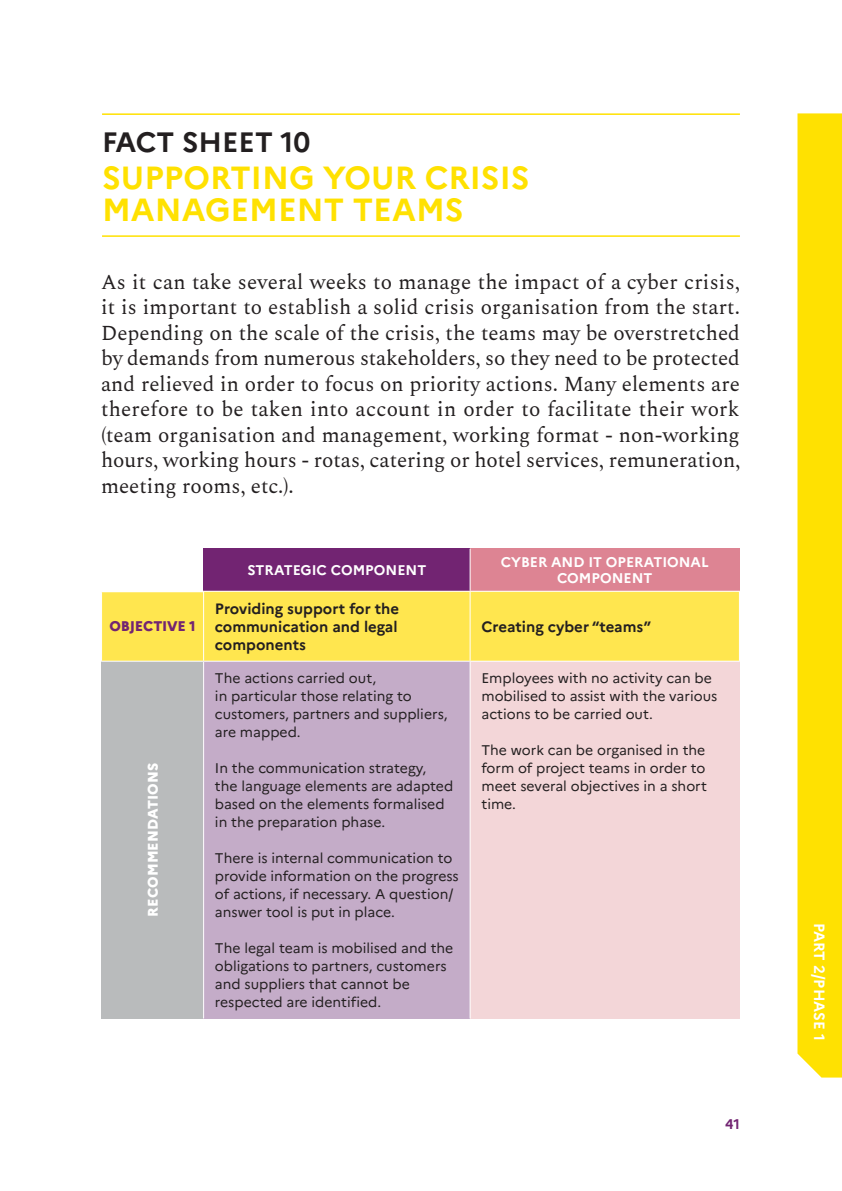
<style>
.page{position:relative;width:842px;height:1191px;background:#fff}
.page>*{position:absolute;margin:0;border:0;box-sizing:border-box;transform-origin:0 0}
.inter_niveau_1_bleu{font:700 32px/32px "Marianne";color:#ffe101}
.Titre_1{font:700 28px "Marianne";color:#231f20}
.texte_courant{font:21px/25.6px "Spectral";letter-spacing:-.005em;color:#231f20;text-align:justify}
.t1{font:700 15px/18px "Marianne";color:#231f20;text-align:justify}
.t2{font:700 15px "Marianne";color:#fff}
.t3{font:14px/18px "Marianne";color:#231f20}
.t4{font:700 14px/16px "Marianne";color:#fff;text-align:center}
.texte_intitulé_table{font:800 14px "Marianne";letter-spacing:.005em;color:#fff}
.texte_intitulé_table-2{font:800 14px "Marianne";letter-spacing:-.015em;color:#722472}
.t5{font:700 14px "Marianne";color:#722472}
</style>
<div class="page">
<hr style="left:102px;top:235px;width:638px;height:2px;background:#ffe101">
<hr style="left:102px;top:113px;width:638px;height:2px;background:#ffe101">
<div style="left:204px;top:549px;width:266px;height:42px;background:#722472"></div>
<div style="left:470px;top:549px;width:269px;height:42px;background:#dd8493"></div>
<div style="left:102px;top:592px;width:637px;height:68px;background:#ffe64f"></div>
<div style="left:102px;top:661px;width:102px;height:357px;background:#b9bbbc"></div>
<div style="left:204px;top:661px;width:266px;height:357px;background:#c4acc8"></div>
<div style="left:470px;top:661px;width:269px;height:357px;background:#f3d6d8"></div>
<hr style="left:470px;top:549px;width:1px;height:42px;background:#fff">
<hr style="left:470px;top:592px;width:1px;height:68px;background:#fff">
<hr style="left:470px;top:661px;width:1px;height:357px;background:#fff">
<hr style="left:203px;top:592px;width:1px;height:68px;background:#fff">
<hr style="left:203px;top:661px;width:1px;height:357px;background:#fff">
<svg style="left:797px;top:113px;width:45px;height:964px;background:#ffe210"></svg>
<p class="Titre_1" style="left:102px;top:125px;width:210px">FACT SHEET 10</p>
<p class="inter_niveau_1_bleu" style="left:102px;top:161px;width:429px">SUPPORTING YOUR CRISIS<br>MANAGEMENT TEAMS</p>
<p class="texte_courant" style="left:101px;top:267px;width:641px">As it can take several weeks to manage the impact of a cyber crisis, it is important to establish a solid crisis organisation from the start.<br>Depending on the scale of the crisis, the teams may be overstretched by demands from numerous stakeholders, so they need to be protected and relieved in order to focus on priority actions. Many elements are therefore to be taken into account in order to facilitate their work (team organisation and management, working format - non-working hours, working hours - rotas, catering or hotel services, remuneration, meeting rooms, etc.).</p>
<p class="texte_intitulé_table-2" style="left:110px;top:618px;width:88px">OBJECTIVE 1</p>
<p class="texte_intitulé_table" style="left:144px;top:916px;width:155px;rotate:-90deg">RECOMMENDATIONS</p>
<p class="t4" style="left:247px;top:562px;width:180px">STRATEGIC COMPONENT</p>
<p class="t4" style="left:501px;top:554px;width:209px">CYBER AND IT OPERATIONAL<br>COMPONENT</p>
<p class="t1" style="left:215px;top:599px;width:186px">Providing support for the communication and legal components</p>
<p class="t3" style="left:215px;top:669px;width:234px">The actions carried out,<br>in particular those relating to customers, partners and suppliers, are mapped.</p>
<p class="t3" style="left:215px;top:759px;width:240px">In the communication strategy,<br>the language elements are adapted based on the elements formalised in the preparation phase.</p>
<p class="t3" style="left:215px;top:849px;width:245px">There is internal communication to provide information on the progress of actions, if necessary. A question/ answer tool is put in place.</p>
<p class="t3" style="left:215px;top:939px;width:240px">The legal team is mobilised and the obligations to partners, customers and suppliers that cannot be respected are identified.</p>
<p class="t1" style="left:481px;top:617px;width:171px">Creating cyber “teams”</p>
<p class="t3" style="left:481px;top:669px;width:237px">Employees with no activity can be mobilised to assist with the various actions to be carried out.</p>
<p class="t3" style="left:481px;top:741px;width:227px;text-align:justify">The work can be organised in the form of project teams in order to meet several objectives in a short time.</p>
<p class="t5" style="left:725px;top:1115px;width:16px">41</p>
<p class="t2" style="left:829px;top:922px;width:119px;rotate:90deg">PART 2/PHASE 1</p>
</div>
